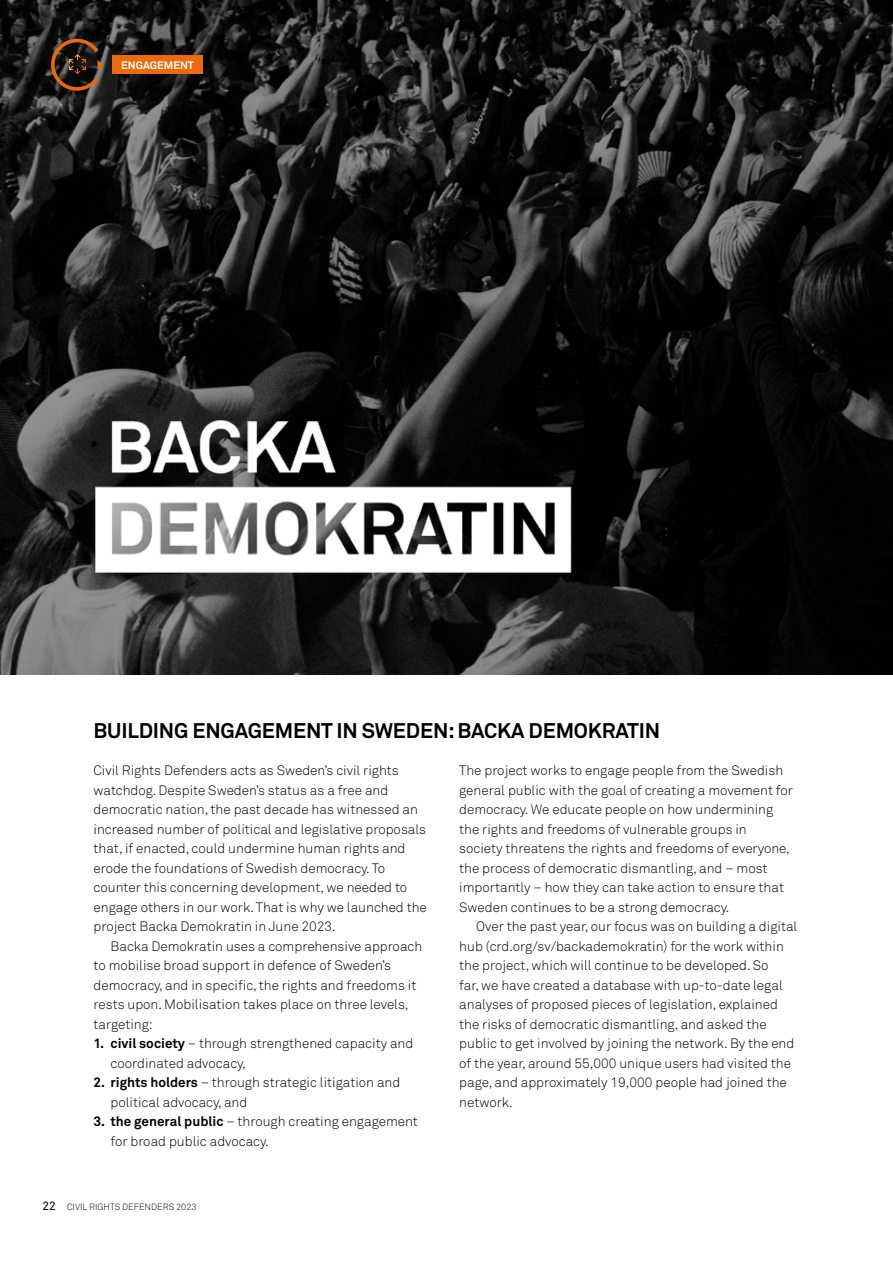
<style>
.page{position:relative;width:893px;height:1263px;background:#fff}
.page>*{position:absolute;margin:0;border:0;box-sizing:border-box;transform-origin:0 0}
.t1{font:700 21px "Akkurat";letter-spacing:-.01em;color:#000}
.t2{font:300 13.5px/19.5px "Akkurat";color:#000}
.t3{font:700 10.8px "Akkurat";letter-spacing:-.005em;color:#fff}
.t4{font:300 9px "Akkurat";color:#000}
.s1{font-weight:700}
.s2{font-weight:400;font-size:12px}
</style>
<div class="page">
<img style="left:0;top:0;width:893px;height:674px">
<svg style="left:51px;top:39px;width:53px;height:52px;background:#472e1b"></svg>
<div style="left:112px;top:55px;width:91px;height:19px;background:#eb690b"></div>
<img style="left:44px;top:370px;width:577px;height:252px">
<p class="t3" style="left:121px;top:58px;width:74px">ENGAGEMENT</p>
<h1 class="t1" style="left:94px;top:717px;width:568px">BUILDING ENGAGEMENT IN SWEDEN: BACKA DEMOKRATIN</h1>
<p class="t2" style="left:94px;top:760px;width:335px">Civil Rights Defenders acts as Sweden’s civil rights watchdog. Despite Sweden’s status as a free and democratic nation, the past decade has witnessed an increased number of political and legislative proposals that, if enacted, could undermine human rights and erode the foundations of Swedish democracy. To counter this concerning development, we needed to engage others in our work. That is why we launched the project Backa Demokratin in June 2023.</p>
<p class="t2" style="left:94px;top:936px;width:330px;text-indent:17px">Backa Demokratin uses a comprehensive approach to mobilise broad support in defence of Sweden’s democracy, and in specific, the rights and freedoms it rests upon. Mobilisation takes place on three levels, targeting:</p>
<p class="t2" style="left:111px;top:1033px;width:304px;text-indent:-17px"><span class="s1">1. civil society</span> – through strengthened capacity and coordinated advocacy,</p>
<p class="t2" style="left:111px;top:1072px;width:291px;text-indent:-17px"><span class="s1">2. rights holders</span> – through strategic litigation and political advocacy, and</p>
<p class="t2" style="left:111px;top:1111px;width:309px;text-indent:-17px"><span class="s1">3. the general public</span> – through creating engagement for broad public advocacy.</p>
<p class="t4" style="left:43px;top:1201px;width:156px"><span class="s2">22</span> CIVIL RIGHTS DEFENDERS 2023</p>
<p class="t2" style="left:459px;top:760px;width:335px">The project works to engage people from the Swedish general public with the goal of creating a movement for democracy. We educate people on how undermining the rights and freedoms of vulnerable groups in society threatens the rights and freedoms of everyone, the process of democratic dismantling, and – most importantly – how they can take action to ensure that Sweden continues to be a strong democracy.</p>
<p class="t2" style="left:459px;top:916px;width:340px;text-indent:17px">Over the past year, our focus was on building a digital hub (crd.org/sv/backademokratin) for the work within the project, which will continue to be developed. So<br>far, we have created a database with up-to-date legal analyses of proposed pieces of legislation, explained the risks of democratic dismantling, and asked the public to get involved by joining the network. By the end of the year, around 55,000 unique users had visited the page, and approximately 19,000 people had joined the network.</p>
</div>
